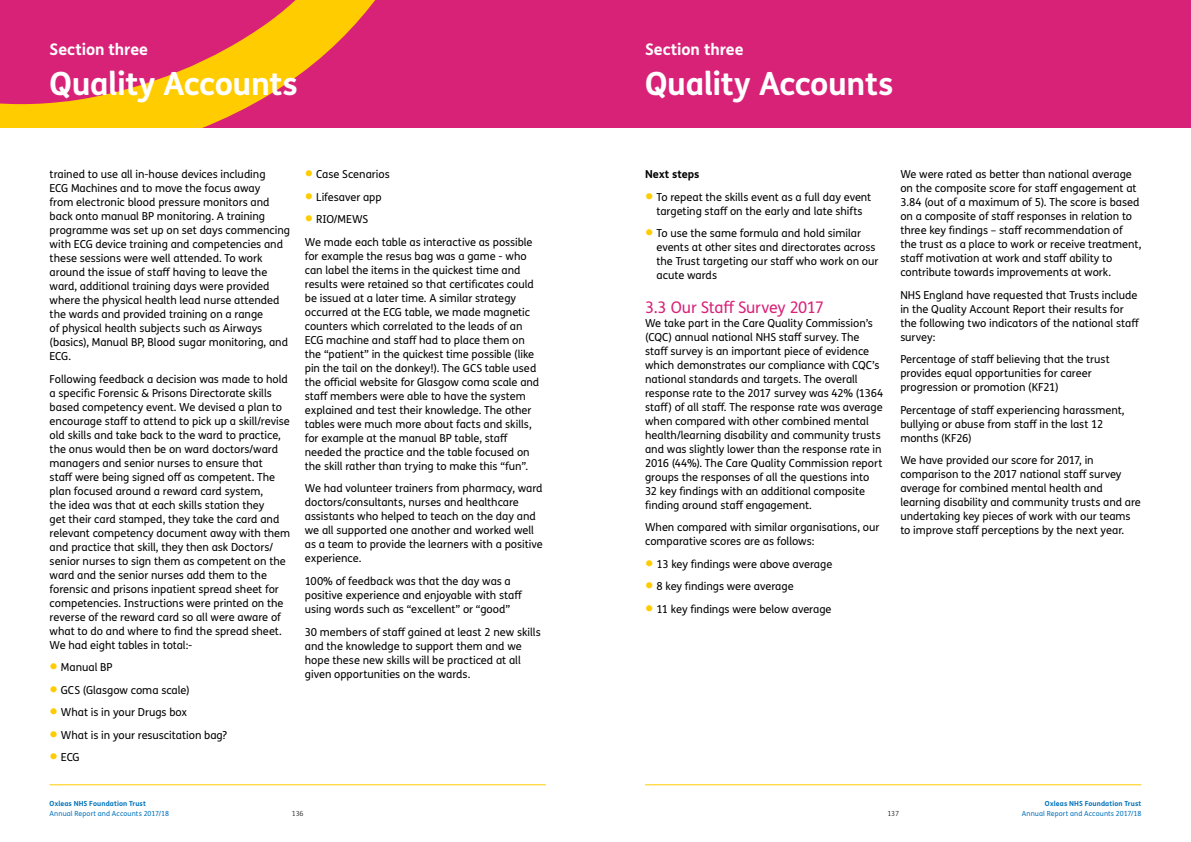
<style>
.page{position:relative;width:1191px;height:842px;background:#fff}
.page>*{position:absolute;margin:0;border:0;box-sizing:border-box;transform-origin:0 0}
.t1{font:700 32px "FS Me Pro";letter-spacing:-.015em;color:#fff}
.t2{font:700 16px "FS Me Pro";letter-spacing:-.01em;color:#fff}
.t3{font:16px "FS Me Pro";letter-spacing:-.015em;color:#d82278}
.t4{font:11px/14px "FS Me Pro";letter-spacing:-.005em;color:#000}
.t5{font:700 11px "FS Me Pro";color:#000}
.t6{font:7px "FS Me Pro";letter-spacing:.015em;color:#0072bb}
.t7{font:700 7px "FS Me Pro";letter-spacing:.015em;color:#0072bb}
.t8{font:300 7px "FS Me Pro";letter-spacing:-.02em;color:#000}
.s1{font-size:25px;color:#fc0}
</style>
<div class="page">
<hr style="left:645px;top:784px;width:496px;height:1px;background:#fc0">
<div style="left:0;top:0;width:595px;height:128px;background:#d82278"></div>
<svg style="left:0;top:0;width:375px;height:128px"></svg>
<div style="left:595px;top:0;width:596px;height:128px;background:#d82278"></div>
<hr style="left:50px;top:784px;width:496px;height:1px;background:#fc0">
<h2 class="t2" style="left:50px;top:36px;width:100px">Section three</h2>
<h1 class="t1" style="left:50px;top:59px;width:250px">Quality Accounts</h1>
<p class="t4" style="left:50px;top:167px;width:242px">trained to use all in-house devices including<br>ECG Machines and to move the focus away<br>from electronic blood pressure monitors and back onto manual BP monitoring. A training programme was set up on set days commencing with ECG device training and competencies and these sessions were well attended. To work around the issue of staff having to leave the ward, additional training days were provided where the physical health lead nurse attended the wards and provided training on a range<br>of physical health subjects such as Airways (basics), Manual BP, Blood sugar monitoring, and ECG.</p>
<p class="t4" style="left:50px;top:372px;width:242px">Following feedback a decision was made to hold a specific Forensic &amp; Prisons Directorate skills based competency event. We devised a plan to encourage staff to attend to pick up a skill/revise old skills and take back to the ward to practice, the onus would then be on ward doctors/ward managers and senior nurses to ensure that<br>staff were being signed off as competent. The plan focused around a reward card system,<br>the idea was that at each skills station they<br>get their card stamped, they take the card and relevant competency document away with them and practice that skill, they then ask Doctors/ senior nurses to sign them as competent on the ward and the senior nurses add them to the forensic and prisons inpatient spread sheet for competencies. Instructions were printed on the reverse of the reward card so all were aware of what to do and where to find the spread sheet.<br>We had eight tables in total:-</p>
<p class="t4" style="left:50px;top:660px;width:64px"><span class="s1">•</span> Manual BP</p>
<p class="t4" style="left:50px;top:683px;width:142px"><span class="s1">•</span> GCS (Glasgow coma scale)</p>
<p class="t4" style="left:50px;top:705px;width:139px"><span class="s1">•</span> What is in your Drugs box</p>
<p class="t4" style="left:50px;top:728px;width:179px"><span class="s1">•</span> What is in your resuscitation bag?</p>
<p class="t4" style="left:50px;top:750px;width:31px"><span class="s1">•</span> ECG</p>
<p class="t4" style="left:305px;top:167px;width:86px"><span class="s1">•</span> Case Scenarios</p>
<p class="t4" style="left:305px;top:190px;width:78px"><span class="s1">•</span> Lifesaver app</p>
<p class="t4" style="left:305px;top:208px;width:229px;line-height:22.5px"><span class="s1">•</span> RIO/MEWS<br>We made each table as interactive as possible</p>
<p class="t4" style="left:305px;top:249px;width:236px">for example the resus bag was a game - who can label the items in the quickest time and results were retained so that certificates could be issued at a later time. A similar strategy occurred at the ECG table, we made magnetic counters which correlated to the leads of an ECG machine and staff had to place them on the “patient” in the quickest time possible (like pin the tail on the donkey!). The GCS table used the official website for Glasgow coma scale and staff members were able to have the system explained and test their knowledge. The other tables were much more about facts and skills, for example at the manual BP table, staff needed the practice and the table focused on the skill rather than trying to make this “fun”.</p>
<p class="t4" style="left:305px;top:481px;width:239px">We had volunteer trainers from pharmacy, ward doctors/consultants, nurses and healthcare assistants who helped to teach on the day and we all supported one another and worked well as a team to provide the learners with a positive experience.</p>
<p class="t4" style="left:305px;top:574px;width:219px">100% of feedback was that the day was a positive experience and enjoyable with staff using words such as “excellent” or “good”</p>
<p class="t4" style="left:305px;top:624px;width:237px">30 members of staff gained at least 2 new skills and the knowledge to support them and we hope these new skills will be practiced at all given opportunities on the wards.</p>
<p class="t7" style="left:50px;top:798px;width:98px">Oxleas NHS Foundation Trust</p>
<p class="t6" style="left:50px;top:809px;width:121px">Annual Report and Accounts 2017/18</p>
<p class="t8" style="left:292px;top:809px;width:13px">136</p>
<h2 class="t2" style="left:645px;top:36px;width:100px">Section three</h2>
<h1 class="t1" style="left:645px;top:59px;width:250px">Quality Accounts</h1>
<p class="t5" style="left:645px;top:166px;width:56px">Next steps</p>
<p class="t4" style="left:645px;top:190px;width:228px;text-align:center"><span class="s1">•</span> To repeat the skills event as a full day event targeting staff on the early and late shifts</p>
<p class="t4" style="left:656px;top:226px;width:223px;text-indent:-11px"><span class="s1">•</span> To use the same formula and hold similar events at other sites and directorates across the Trust targeting our staff who work on our acute wards</p>
<h2 class="t3" style="left:645px;top:296px;width:180px">3.3 Our Staff Survey 2017</h2>
<p class="t4" style="left:645px;top:315px;width:240px">We take part in the Care Quality Commission’s (CQC) annual national NHS staff survey. The staff survey is an important piece of evidence which demonstrates our compliance with CQC’s national standards and targets. The overall response rate to the 2017 survey was 42% (1364 staff) of all staff. The response rate was average when compared with other combined mental health/learning disability and community trusts and was slightly lower than the response rate in 2016 (44%). The Care Quality Commission report groups the responses of all the questions into 32 key findings with an additional composite finding around staff engagement.</p>
<p class="t4" style="left:645px;top:520px;width:236px">When compared with similar organisations, our comparative scores are as follows:</p>
<p class="t4" style="left:645px;top:556px;width:189px"><span class="s1">•</span> 13 key findings were above average</p>
<p class="t4" style="left:645px;top:579px;width:150px"><span class="s1">•</span> 8 key findings were average</p>
<p class="t4" style="left:645px;top:601px;width:188px"><span class="s1">•</span> 11 key findings were below average</p>
<p class="t4" style="left:900px;top:167px;width:242px">We were rated as better than national average on the composite score for staff engagement at 3.84 (out of a maximum of 5). The score is based on a composite of staff responses in relation to three key findings – staff recommendation of the trust as a place to work or receive treatment, staff motivation at work and staff ability to contribute towards improvements at work.</p>
<p class="t4" style="left:900px;top:288px;width:240px">NHS England have requested that Trusts include in the Quality Account Report their results for the following two indicators of the national staff survey:</p>
<p class="t4" style="left:900px;top:352px;width:211px">Percentage of staff believing that the trust provides equal opportunities for career progression or promotion (KF21)</p>
<p class="t4" style="left:900px;top:403px;width:226px">Percentage of staff experiencing harassment, bullying or abuse from staff in the last 12 months (KF26)</p>
<p class="t4" style="left:900px;top:453px;width:242px">We have provided our score for 2017, in comparison to the 2017 national staff survey average for combined mental health and learning disability and community trusts and are undertaking key pieces of work with our teams to improve staff perceptions by the next year.</p>
<p class="t7" style="left:1045px;top:798px;width:98px">Oxleas NHS Foundation Trust</p>
<p class="t8" style="left:887px;top:809px;width:13px">137</p>
<p class="t6" style="left:1022px;top:809px;width:121px">Annual Report and Accounts 2017/18</p>
</div>
